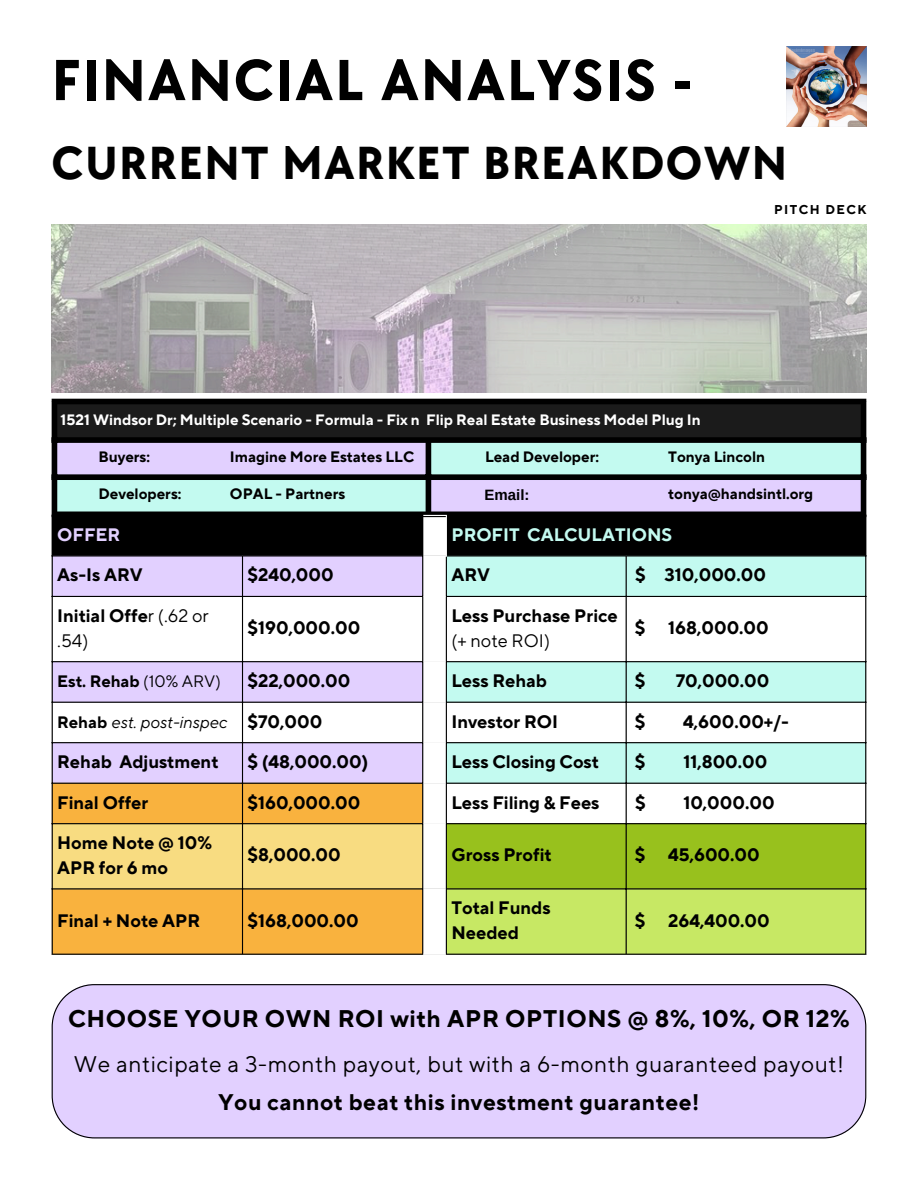
<style>
.page{position:relative;width:918px;height:1188px;background:#fff}
.page>*{position:absolute;margin:0;border:0;box-sizing:border-box;transform-origin:0 0}
.t1{font:700 60px "TT Chocolates";letter-spacing:.03em;color:#000}
.t2{font:700 48px "TT Chocolates";letter-spacing:.03em;color:#000}
.t3{font:700 24px "TT Norms Pro";letter-spacing:.025em;color:#000}
.t4{font:22.5px/38.2px "TT Norms Pro";letter-spacing:.025em;color:#000;text-align:center}
.t5{font:700 18px/24.8px "TT Norms Pro";color:#000}
.t6{font:700 18px "TT Norms Pro";color:#c3faf0}
.t7{font:700 18px "TT Norms Pro";color:#e2d0ff}
.t8{font:italic 16.5px "TT Norms Pro";color:#000}
.t9{font:700 16.5px "TT Norms Pro";color:#000}
.t10{font:700 15px "TT Norms Pro";color:#000}
.t11{font:700 15px "TT Norms Pro";color:#fff}
.t12{font:700 15px "Arimo";color:#000}
.t13{font:700 12.75px "TT Norms Pro";letter-spacing:.115em;color:#000}
.s1{font-weight:400}
.s2{font-weight:700;font-style:normal}
.s3{font-weight:700}
</style>
<div class="page">
<img style="left:52px;top:225px;width:814px;height:167px">
<div style="left:54px;top:401px;width:810px;height:39px;background:#1b1b1b"></div>
<svg style="left:57px;top:443px;width:804px;height:69px;background:#d0e2f5"></svg>
<div style="left:52px;top:404px;width:5px;height:108px;background:#000"></div>
<div style="left:426px;top:443px;width:5px;height:69px;background:#000"></div>
<div style="left:861px;top:404px;width:5px;height:108px;background:#000"></div>
<div style="left:52px;top:399px;width:814px;height:5px;background:#000"></div>
<div style="left:52px;top:437px;width:814px;height:6px;background:#000"></div>
<div style="left:52px;top:474px;width:814px;height:6px;background:#000"></div>
<div style="left:52px;top:512px;width:814px;height:5px;background:#000"></div>
<svg style="left:53px;top:557px;width:369px;height:226px;fill:#e2d0ff"></svg>
<svg style="left:447px;top:557px;width:418px;height:226px;fill:#c3faf0"></svg>
<div style="left:53px;top:784px;width:369px;height:39px;background:#f9b23e"></div>
<hr style="left:52px;top:516px;width:1px;height:438px;background:#000">
<hr style="left:242px;top:557px;width:1px;height:397px;background:#000">
<hr style="left:422px;top:516px;width:1px;height:438px;background:#000">
<hr style="left:446px;top:557px;width:1px;height:397px;background:#000">
<hr style="left:626px;top:557px;width:1px;height:397px;background:#000">
<hr style="left:865px;top:516px;width:1px;height:438px;background:#000">
<hr style="left:52px;top:555px;width:371px;height:2px;background:#000">
<hr style="left:447px;top:555px;width:419px;height:2px;background:#000">
<hr style="left:52px;top:596px;width:371px;height:1px;background:#000">
<hr style="left:446px;top:596px;width:420px;height:1px;background:#000">
<hr style="left:52px;top:661px;width:371px;height:1px;background:#000">
<hr style="left:446px;top:661px;width:420px;height:1px;background:#000">
<hr style="left:52px;top:702px;width:371px;height:1px;background:#000">
<hr style="left:446px;top:702px;width:420px;height:1px;background:#000">
<hr style="left:52px;top:742px;width:371px;height:1px;background:#000">
<hr style="left:446px;top:742px;width:420px;height:1px;background:#000">
<hr style="left:52px;top:783px;width:371px;height:1px;background:#000">
<hr style="left:446px;top:783px;width:420px;height:1px;background:#000">
<div style="left:53px;top:515px;width:812px;height:41px;background:#000"></div>
<hr style="left:423px;top:555px;width:24px;height:2px;background:#fff">
<svg style="left:423px;top:702px;width:23px;height:1px"></svg>
<svg style="left:423px;top:783px;width:23px;height:1px"></svg>
<svg style="left:52px;top:823px;width:814px;height:132px;background:#cbc751"></svg>
<img style="left:787px;top:47px;width:80px;height:80px">
<div style="left:52px;top:984px;width:814px;height:154px;background:#e2d0ff"></div>
<p class="t1" style="left:52px;top:46px;width:641px">FINANCIAL ANALYSIS -</p>
<p class="t2" style="left:52px;top:135px;width:737px">CURRENT MARKET BREAKDOWN</p>
<p class="t13" style="left:774px;top:202px;width:94px">PITCH DECK</p>
<h1 class="t11" style="left:61px;top:410px;width:642px">1521 Windsor Dr; Multiple Scenario - Formula - Fix n Flip Real Estate Business Model Plug In</h1>
<p class="t10" style="left:98px;top:448px;width:53px">Buyers:</p>
<h2 class="t10" style="left:230px;top:448px;width:186px">Imagine More Estates LLC</h2>
<p class="t10" style="left:485px;top:448px;width:116px">Lead Developer:</p>
<p class="t10" style="left:668px;top:448px;width:98px">Tonya Lincoln</p>
<p class="t10" style="left:98px;top:485px;width:84px">Developers:</p>
<p class="t10" style="left:230px;top:485px;width:117px">OPAL - Partners</p>
<p class="t12" style="left:485px;top:487px;width:46px">Email:</p>
<p class="t10" style="left:668px;top:485px;width:146px">tonya@handsintl.org</p>
<p class="t7" style="left:57px;top:524px;width:65px">OFFER</p>
<p class="t6" style="left:451px;top:524px;width:222px">PROFIT CALCULATIONS</p>
<p class="t5" style="left:57px;top:563px;width:87px">As-Is ARV</p>
<p class="t5" style="left:248px;top:563px;width:88px">$240,000</p>
<p class="t5" style="left:451px;top:563px;width:40px">ARV</p>
<p class="t5" style="left:635px;top:563px;width:133px">$ 310,000.00</p>
<p class="t5" style="left:57px;top:604px;width:153px">Initial Offe<span class="s1">r (.62 or .54)</span></p>
<p class="t5" style="left:248px;top:616px;width:114px">$190,000.00</p>
<p class="t5" style="left:451px;top:604px;width:168px">Less Purchase Price <span class="s1">(+ note ROI)</span></p>
<p class="t5" style="left:635px;top:616px;width:12px">$</p>
<p class="t5" style="left:668px;top:616px;width:102px">168,000.00</p>
<p class="t9" style="left:57px;top:671px;width:165px">Est. Rehab <span class="s1">(10% ARV)</span></p>
<p class="t5" style="left:248px;top:669px;width:104px">$22,000.00</p>
<p class="t5" style="left:451px;top:669px;width:97px">Less Rehab</p>
<p class="t5" style="left:635px;top:669px;width:12px">$</p>
<p class="t5" style="left:676px;top:669px;width:95px">70,000.00</p>
<p class="t8" style="left:57px;top:712px;width:171px"><span class="s2">Rehab</span> est. post-inspec</p>
<p class="t5" style="left:248px;top:710px;width:76px">$70,000</p>
<p class="t5" style="left:451px;top:710px;width:108px">Investor ROI</p>
<p class="t5" style="left:635px;top:710px;width:12px">$</p>
<p class="t5" style="left:683px;top:710px;width:107px">4,600.00+/-</p>
<p class="t5" style="left:57px;top:750px;width:163px">Rehab Adjustment</p>
<p class="t5" style="left:248px;top:750px;width:122px">$ (48,000.00)</p>
<p class="t5" style="left:451px;top:750px;width:149px">Less Closing Cost</p>
<p class="t5" style="left:635px;top:750px;width:12px">$</p>
<p class="t5" style="left:683px;top:750px;width:86px">11,800.00</p>
<p class="t5" style="left:57px;top:791px;width:93px">Final Offer</p>
<p class="t5" style="left:248px;top:791px;width:114px">$160,000.00</p>
<p class="t5" style="left:451px;top:791px;width:150px">Less Filing &amp; Fees</p>
<p class="t5" style="left:635px;top:791px;width:12px">$</p>
<p class="t5" style="left:683px;top:791px;width:93px">10,000.00</p>
<p class="t5" style="left:57px;top:831px;width:156px">Home Note @ 10%<br>APR for 6 mo</p>
<p class="t5" style="left:248px;top:843px;width:95px">$8,000.00</p>
<p class="t5" style="left:451px;top:843px;width:102px">Gross Profit</p>
<p class="t5" style="left:635px;top:843px;width:12px">$</p>
<p class="t5" style="left:668px;top:843px;width:93px">45,600.00</p>
<p class="t5" style="left:57px;top:909px;width:144px">Final + Note APR</p>
<p class="t5" style="left:248px;top:909px;width:113px">$168,000.00</p>
<p class="t5" style="left:451px;top:896px;width:101px">Total Funds<br>Needed</p>
<p class="t5" style="left:635px;top:909px;width:12px">$</p>
<p class="t5" style="left:668px;top:909px;width:103px">264,400.00</p>
<p class="t3" style="left:68px;top:1004px;width:783px">CHOOSE YOUR OWN ROI with APR OPTIONS @ 8%, 10%, OR 12%</p>
<p class="t4" style="left:74px;top:1046px;width:772px">We anticipate a 3-month payout, but with a 6-month guaranteed payout!<br><span class="s3">You cannot beat this investment guarantee!</span></p>
</div>
